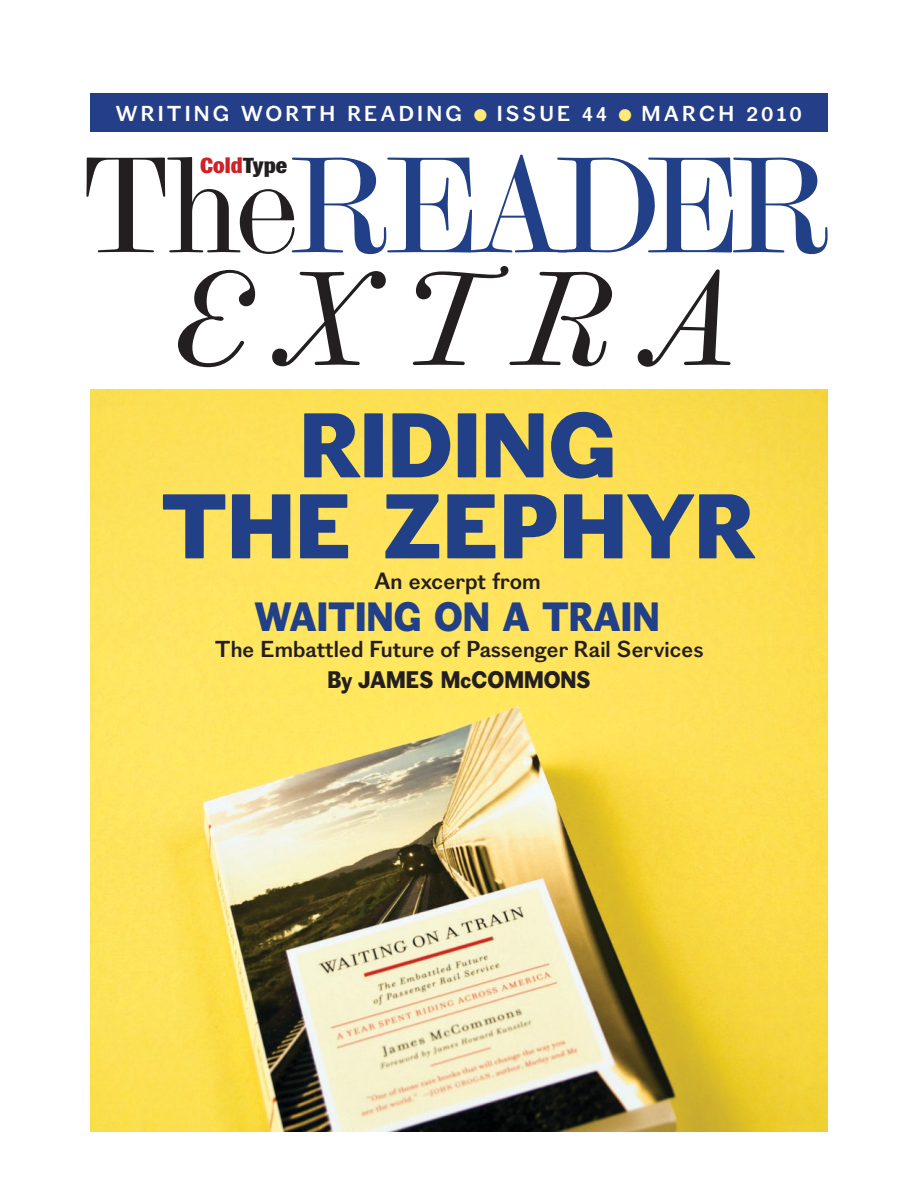
<style>
.page{position:relative;width:918px;height:1188px;background:#fff}
.page>*{position:absolute;margin:0;border:0;box-sizing:border-box;transform-origin:0 0}
.t1{font:132.15px "Scotch Modern Display";letter-spacing:-.07em;color:#224088}
.t2{font:italic 129.9px "Scotch Modern";letter-spacing:.21em;color:#231f20}
.t3{font:800 89.25px/81px "Figgins Sans";color:#224088;text-align:center}
.t4{font:800 39.9px "Figgins Sans";color:#224088;scale:.9 1}
.t5{font:800 23.4px "Figgins Sans";color:#231f20;scale:.9 1}
.t6{font:700 22.8px "Figgins Sans";color:#231f20}
.t7{font:700 22.5px "Figgins Sans";color:#231f20}
.t8{font:800 21.9px "Brown";color:#d12027}
.t9{font:700 21px "Figgins Sans";letter-spacing:.15em;color:#fff}
.s1{color:#fdea77}
.s2{color:#231f20}
</style>
<div class="page">
<div style="left:90px;top:93px;width:738px;height:39px;background:#253e88"></div>
<img style="left:90px;top:390px;width:738px;height:742px">
<p class="t9" style="left:116px;top:101px;width:688px">WRITING WORTH READING <span class="s1">●</span> ISSUE 44 <span class="s1">●</span> march 2010</p>
<h1 class="t1" style="left:80px;top:128px;width:748px"><span class="s2">THE</span>READER</h1>
<p class="t8" style="left:200px;top:153px;width:89px">Cold<span class="s2">Type</span></p>
<h2 class="t2" style="left:174px;top:243px;width:572px">EXTRA</h2>
<h3 class="t3" style="left:161px;top:409px;width:591px">RIDING<br>THE ZEPHYR</h3>
<p class="t6" style="left:374px;top:567px;width:168px">An excerpt from</p>
<h3 class="t4" style="left:255px;top:592px;width:451px">WAITING ON A TRAIN</h3>
<p class="t7" style="left:215px;top:636px;width:490px">The Embattled Future of Passenger Rail Services</p>
<p class="t5" style="left:327px;top:665px;width:294px">BY JAMES MCCOMMONS</p>
</div>
